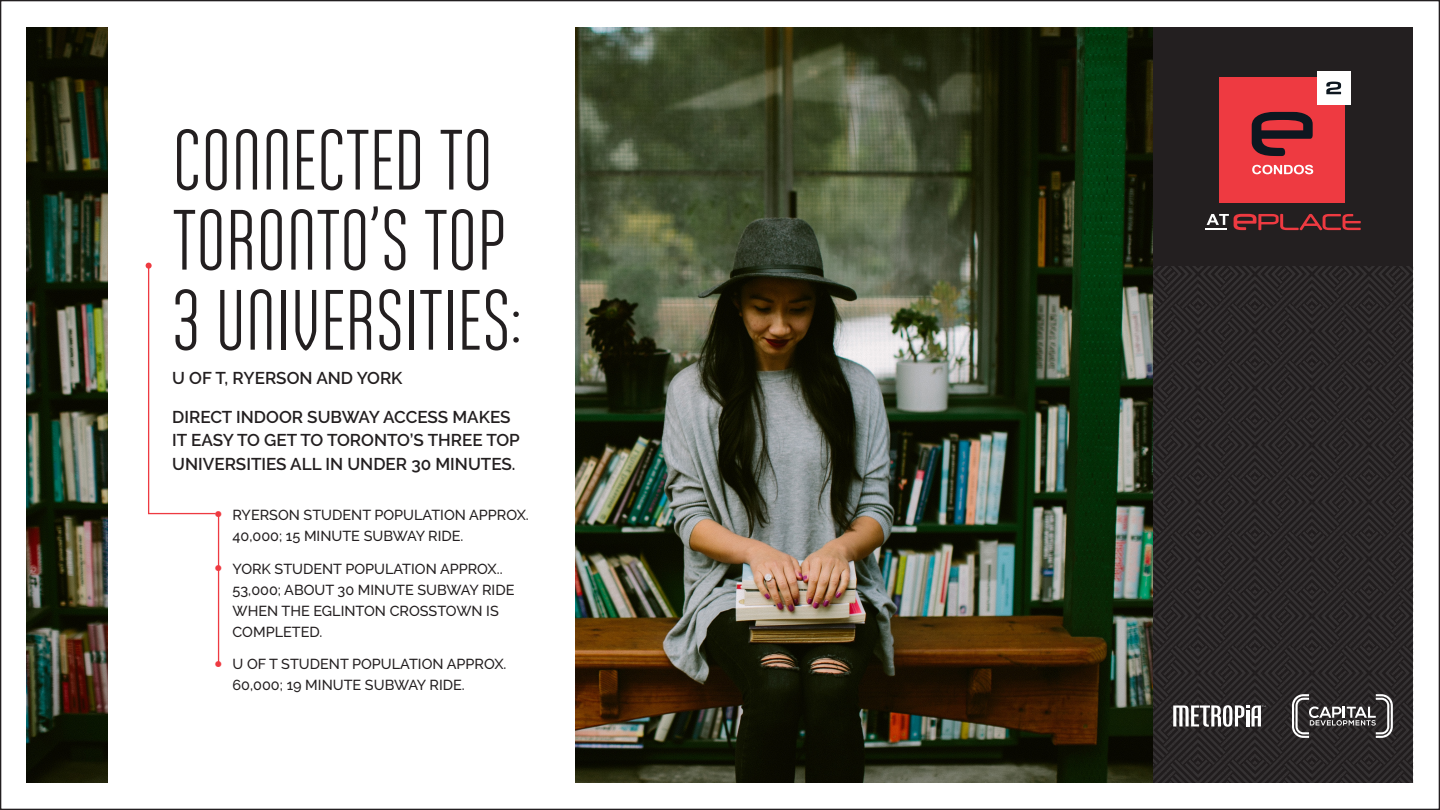
<style>
.page{position:relative;width:1440px;height:810px;background:#fff}
.page>*{position:absolute;margin:0;border:0;box-sizing:border-box;transform-origin:0 0}
.t1{font:85.35px/80.1px "Ando";color:#231f20}
.t2{font:600 17.1px/23.6px "Raleway";color:#231f20}
.t3{font:500 14.4px/21px "Raleway";color:#231f20}
.s1{font-size:31.5px;color:#ee3a41}
</style>
<div class="page">
<img style="left:26px;top:27px;width:1127px;height:756px">
<div style="left:108px;top:11px;width:467px;height:785px;background:#fff"></div>
<svg style="left:146px;top:263px;width:70px;height:252px"></svg>
<hr style="left:218px;top:514px;width:1px;height:150px;background:#ee3a41">
<div style="left:1153px;top:27px;width:260px;height:756px;background:#231f20"></div>
<div style="left:1220px;top:77px;width:125px;height:125px;background:#ee3a41"></div>
<svg style="left:1252px;top:112px;width:61px;height:44px"></svg>
<div style="left:1317px;top:71px;width:34px;height:34px;background:#fff"></div>
<svg style="left:1326px;top:82px;width:15px;height:12px"></svg>
<svg style="left:1207px;top:214px;width:154px;height:16px"></svg>
<hr style="left:1205px;top:228px;width:22px;height:2px;background:#fff">
<svg style="left:1252px;top:165px;width:61px;height:9px"></svg>
<div style="left:1153px;top:267px;width:260px;height:516px;background:#2a2728"></div>
<svg style="left:1173px;top:705px;width:93px;height:22px"></svg>
<svg style="left:1292px;top:694px;width:101px;height:44px"></svg>
<p class="t1" style="left:172px;top:121px;width:351px">CONNECTED TO<br>TORONTO’S TOP<br>3 UNIVERSITIES:</p>
<p class="t2" style="left:172px;top:366px;width:232px">U OF T, RYERSON AND YORK</p>
<p class="t2" style="left:172px;top:405px;width:349px">DIRECT INDOOR SUBWAY ACCESS MAKES<br>IT EASY TO GET TO TORONTO’S THREE TOP<br>UNIVERSITIES ALL IN UNDER 30 MINUTES.</p>
<p class="t3" style="left:233px;top:504px;width:298px;text-indent:-20px"><span class="s1">•</span> RYERSON STUDENT POPULATION APPROX.<br>40,000; 15 MINUTE SUBWAY RIDE.</p>
<p class="t3" style="left:233px;top:558px;width:283px;text-indent:-20px"><span class="s1">•</span> YORK STUDENT POPULATION APPROX..<br>53,000; ABOUT 30 MINUTE SUBWAY RIDE<br>WHEN THE EGLINTON CROSSTOWN IS<br>COMPLETED.</p>
<p class="t3" style="left:233px;top:654px;width:275px;text-indent:-20px"><span class="s1">•</span> U OF T STUDENT POPULATION APPROX.<br>60,000; 19 MINUTE SUBWAY RIDE.</p>
</div>
